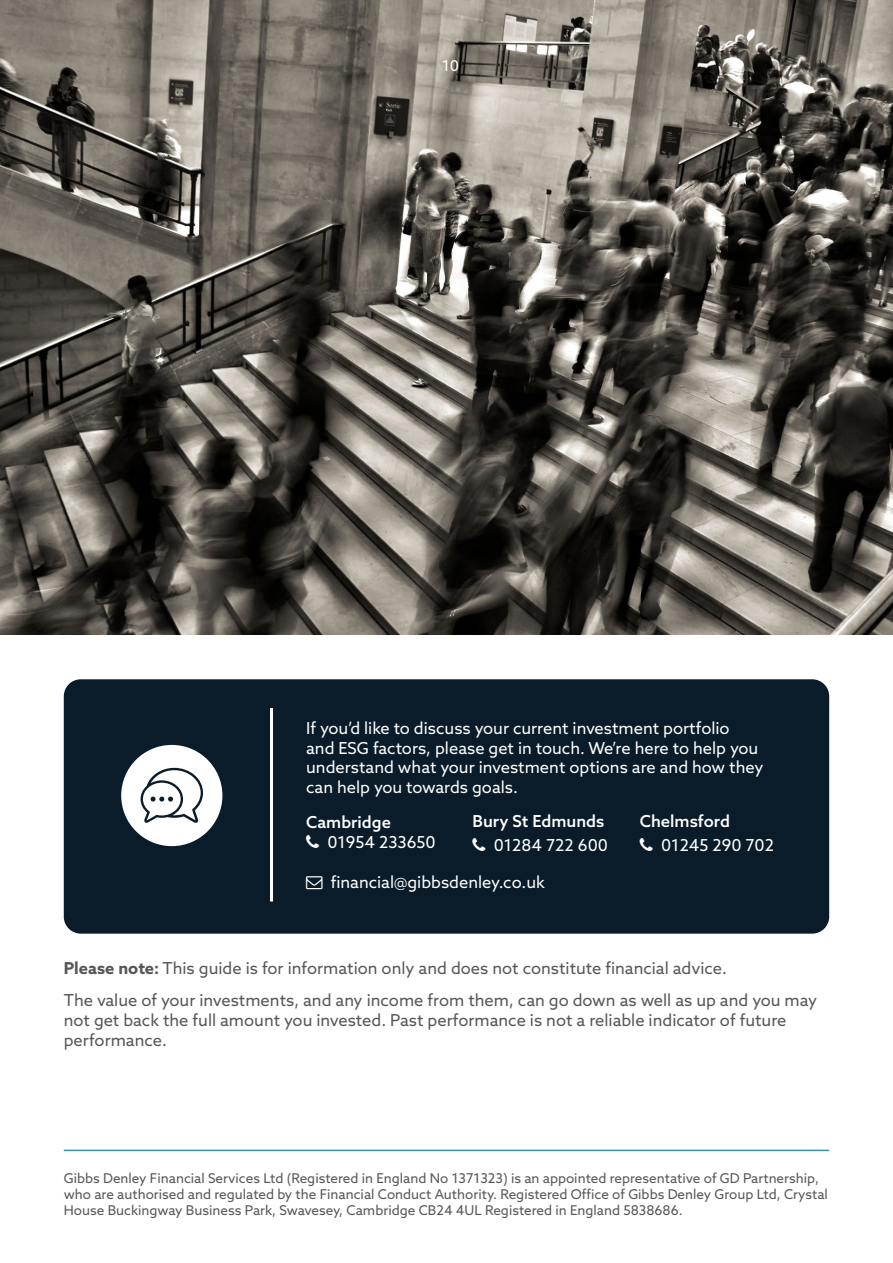
<style>
.page{position:relative;width:893px;height:1263px;background:#fff}
.page>*{position:absolute;margin:0;border:0;box-sizing:border-box;transform-origin:0 0}
.t1{font:16.5px/32.5px "Azo Sans";color:#575756}
.t2{font:16.5px/19.8px "Azo Sans";color:#fff}
.t3{font:500 16.5px "Azo Sans";color:#fff}
.t4{font:15px "Azo Sans";color:#fff}
.t5{font:13.5px/16.2px "Azo Sans";color:#575756}
.s1{font-weight:700}
</style>
<div class="page">
<img style="left:0;top:0;width:893px;height:635px">
<div style="left:64px;top:679px;width:765px;height:255px;background:#0a1c29;border-radius:17px"></div>
<hr style="left:64px;top:1150px;width:765px;height:1px;background:#3d8ca2">
<hr style="left:270px;top:708px;width:3px;height:193px;background:#fff">
<div style="left:121px;top:745px;width:101px;height:101px;background:#fff;border-radius:50%"></div>
<svg style="left:141px;top:768px;width:62px;height:55px"></svg>
<p class="t4" style="left:442px;top:56px;width:18px">10</p>
<p class="t2" style="left:306px;top:718px;width:459px">If you’d like to discuss your current investment portfolio<br>and ESG factors, please get in touch. We’re here to help you understand what your investment options are and how they can help you towards goals.</p>
<p class="t3" style="left:306px;top:811px;width:86px">Cambridge</p>
<p class="t2" style="left:327px;top:832px;width:110px">01954 233650</p>
<p class="t3" style="left:472px;top:810px;width:133px">Bury St Edmunds</p>
<p class="t2" style="left:494px;top:835px;width:116px">01284 722 600</p>
<p class="t2" style="left:331px;top:872px;width:216px">financial@gibbsdenley.co.uk</p>
<p class="t3" style="left:640px;top:810px;width:92px">Chelmsford</p>
<p class="t2" style="left:661px;top:835px;width:115px">01245 290 702</p>
<p class="t1" style="left:64px;top:951px;width:755px"><span class="s1">Please note:</span> This guide is for information only and does not constitute financial advice.<br>The value of your investments, and any income from them, can go down as well as up and you may</p>
<p class="t1" style="left:64px;top:1010px;width:724px;line-height:19.8px">not get back the full amount you invested. Past performance is not a reliable indicator of future performance.</p>
<p class="t5" style="left:64px;top:1170px;width:766px">Gibbs Denley Financial Services Ltd (Registered in England No 1371323) is an appointed representative of GD Partnership, who are authorised and regulated by the Financial Conduct Authority. Registered Office of Gibbs Denley Group Ltd, Crystal<br>House Buckingway Business Park, Swavesey, Cambridge CB24 4UL Registered in England 5838686.</p>
</div>
